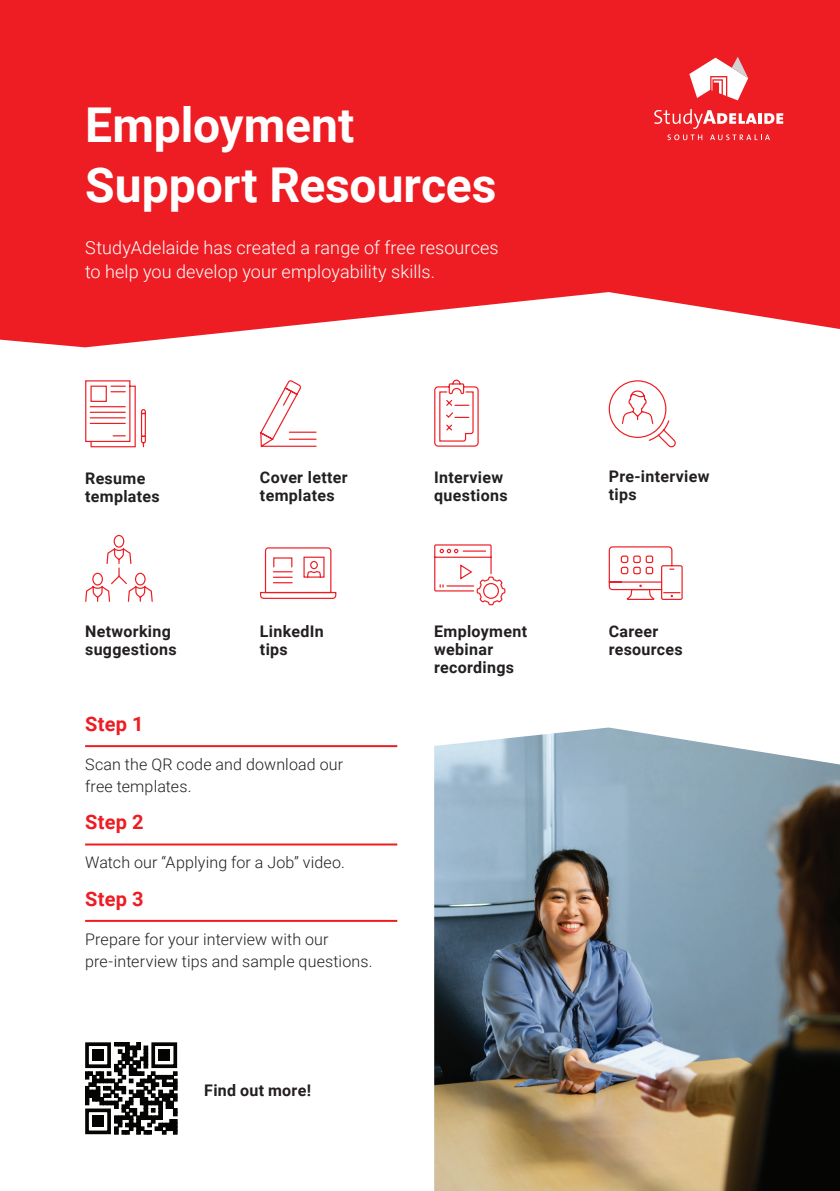
<style>
.page{position:relative;width:840px;height:1191px;background:#fff}
.page>*{position:absolute;margin:0;border:0;box-sizing:border-box;transform-origin:0 0}
.t1{font:700 48px/60px "Roboto";color:#fff}
.t2{font:700 20px "Roboto";letter-spacing:.015em;color:#ee1d23}
.t3{font:300 18px/24px "Roboto";letter-spacing:.005em;color:#fff}
.t4{font:700 16px/18px "Roboto";letter-spacing:.02em;color:#231f20}
.t5{font:300 16px/22px "Roboto";letter-spacing:.01em;color:#231f20}
</style>
<div class="page">
<img style="left:434px;top:727px;width:405px;height:464px">
<hr style="left:85px;top:745px;width:312px;height:2px;background:#ee1d23">
<hr style="left:85px;top:843px;width:312px;height:2px;background:#ee1d23">
<hr style="left:85px;top:920px;width:312px;height:2px;background:#ee1d23">
<svg style="left:0;top:0;width:839px;height:347px;background:#ef2f34"></svg>
<svg style="left:85px;top:1042px;width:92px;height:92px"></svg>
<div style="left:85px;top:1042px;width:26px;height:26px;border:4px solid #040503"></div>
<div style="left:92px;top:1049px;width:11px;height:11px;background:#040503"></div>
<div style="left:151px;top:1042px;width:26px;height:26px;border:4px solid #040503"></div>
<div style="left:159px;top:1049px;width:11px;height:11px;background:#040503"></div>
<div style="left:85px;top:1108px;width:26px;height:26px;border:4px solid #040503"></div>
<div style="left:92px;top:1115px;width:11px;height:11px;background:#040503"></div>
<svg style="left:654px;top:109px;width:128px;height:31px;background:#f14c51"></svg>
<svg style="left:689px;top:57px;width:58px;height:43px"></svg>
<svg style="left:85px;top:534px;width:68px;height:68px"></svg>
<svg style="left:85px;top:380px;width:61px;height:68px"></svg>
<svg style="left:260px;top:380px;width:57px;height:68px"></svg>
<svg style="left:608px;top:380px;width:68px;height:68px"></svg>
<svg style="left:260px;top:547px;width:77px;height:52px"></svg>
<svg style="left:434px;top:544px;width:71px;height:62px"></svg>
<svg style="left:434px;top:379px;width:45px;height:68px"></svg>
<svg style="left:608px;top:546px;width:75px;height:54px"></svg>
<h1 class="t1" style="left:85px;top:93px;width:412px">Employment<br>Support Resources</h1>
<p class="t3" style="left:85px;top:235px;width:415px">StudyAdelaide has created a range of free resources to help you develop your employability skills.</p>
<p class="t4" style="left:85px;top:468px;width:76px">Resume templates</p>
<p class="t4" style="left:85px;top:622px;width:93px">Networking suggestions</p>
<p class="t4" style="left:260px;top:468px;width:89px">Cover letter templates</p>
<p class="t4" style="left:434px;top:468px;width:75px">Interview questions</p>
<p class="t4" style="left:608px;top:467px;width:102px">Pre-interview tips</p>
<p class="t4" style="left:260px;top:622px;width:65px">LinkedIn tips</p>
<p class="t4" style="left:434px;top:622px;width:94px">Employment webinar recordings</p>
<p class="t4" style="left:608px;top:622px;width:76px">Career resources</p>
<p class="t2" style="left:85px;top:710px;width:60px">Step 1</p>
<p class="t5" style="left:85px;top:752px;width:259px">Scan the QR code and download our free templates.</p>
<p class="t2" style="left:85px;top:808px;width:60px">Step 2</p>
<p class="t5" style="left:85px;top:851px;width:261px">Watch our “Applying for a Job” video.</p>
<p class="t2" style="left:85px;top:884px;width:60px">Step 3</p>
<p class="t5" style="left:85px;top:927px;width:289px">Prepare for your interview with our pre-interview tips and sample questions.</p>
<p class="t4" style="left:204px;top:1080px;width:108px">Find out more!</p>
</div>
